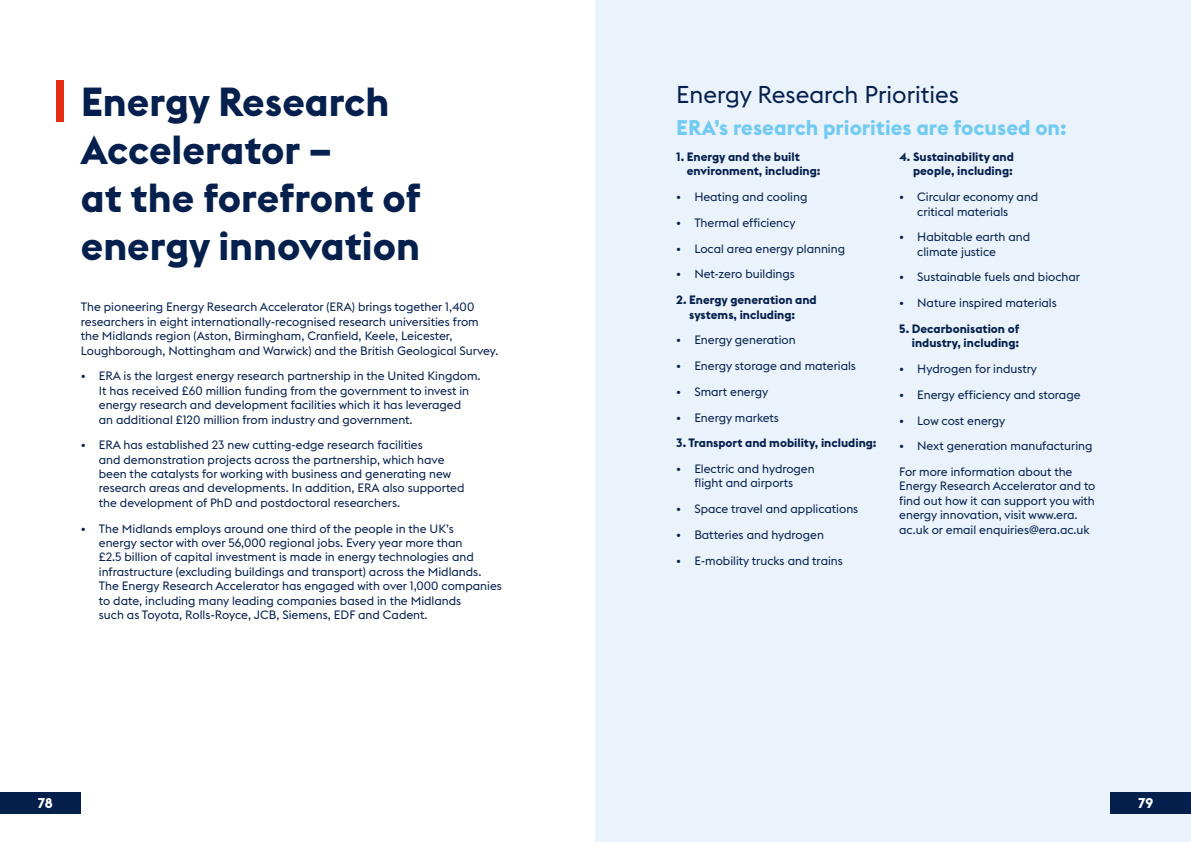
<style>
.page{position:relative;width:1191px;height:842px;background:#fff}
.page>*{position:absolute;margin:0;border:0;box-sizing:border-box;transform-origin:0 0}
.t1{font:700 40px/48px "Euclid Flex B";color:#06204d}
.t2{font:24px "Euclid Flex B";color:#06204d}
.t3{font:700 21px "Euclid Flex B";color:#71caf2}
.t4{font:700 14px "Euclid Flex B";color:#fff}
.t5{font:12px/14.4px "Euclid Flex B";color:#06204d}
.t6{font:700 12px/14.4px "Euclid Flex B";color:#06204d}
</style>
<div class="page">
<div style="left:595px;top:0;width:596px;height:842px;background:#eaf3fc"></div>
<div style="left:57px;top:80px;width:7px;height:41px;background:#e52d12"></div>
<div style="left:0;top:793px;width:81px;height:21px;background:#06204d"></div>
<div style="left:1110px;top:793px;width:81px;height:21px;background:#06204d"></div>
<p class="t1" style="left:81px;top:78px;width:341px">Energy Research<br>Accelerator –<br>at the forefront of energy innovation</p>
<p class="t5" style="left:81px;top:300px;width:419px">The pioneering Energy Research Accelerator (ERA) brings together 1,400 researchers in eight internationally-recognised research universities from the Midlands region (Aston, Birmingham, Cranfield, Keele, Leicester, Loughborough, Nottingham and Warwick) and the British Geological Survey.</p>
<p class="t5" style="left:99px;top:369px;width:383px;text-indent:-18px">• ERA is the largest energy research partnership in the United Kingdom.<br>It has received £60 million funding from the government to invest in energy research and development facilities which it has leveraged<br>an additional £120 million from industry and government.</p>
<p class="t5" style="left:99px;top:438px;width:367px;text-indent:-18px">• ERA has established 23 new cutting-edge research facilities<br>and demonstration projects across the partnership, which have been the catalysts for working with business and generating new research areas and developments. In addition, ERA also supported the development of PhD and postdoctoral researchers.</p>
<p class="t5" style="left:99px;top:521px;width:404px;text-indent:-18px">• The Midlands employs around one third of the people in the UK’s<br>energy sector with over 56,000 regional jobs. Every year more than<br>£2.5 billion of capital investment is made in energy technologies and infrastructure (excluding buildings and transport) across the Midlands.<br>The Energy Research Accelerator has engaged with over 1,000 companies to date, including many leading companies based in the Midlands<br>such as Toyota, Rolls-Royce, JCB, Siemens, EDF and Cadent.</p>
<p class="t2" style="left:676px;top:81px;width:284px">Energy Research Priorities</p>
<p class="t3" style="left:676px;top:116px;width:392px">ERA’s research priorities are focused on:</p>
<p class="t6" style="left:687px;top:150px;width:135px;text-indent:-11px">1. Energy and the built environment, including:</p>
<p class="t5" style="left:676px;top:190px;width:132px">• Heating and cooling</p>
<p class="t5" style="left:676px;top:216px;width:121px">• Thermal efficiency</p>
<p class="t5" style="left:676px;top:241px;width:170px">• Local area energy planning</p>
<p class="t5" style="left:676px;top:267px;width:120px">• Net-zero buildings</p>
<p class="t6" style="left:689px;top:293px;width:129px;text-indent:-13px">2. Energy generation and systems, including:</p>
<p class="t5" style="left:676px;top:333px;width:121px">• Energy generation</p>
<p class="t5" style="left:676px;top:359px;width:181px">• Energy storage and materials</p>
<p class="t5" style="left:676px;top:384px;width:93px">• Smart energy</p>
<p class="t5" style="left:676px;top:410px;width:104px">• Energy markets</p>
<p class="t6" style="left:676px;top:436px;width:202px">3. Transport and mobility, including:</p>
<p class="t5" style="left:676px;top:462px;width:140px;text-align:center">• Electric and hydrogen flight and airports</p>
<p class="t5" style="left:676px;top:502px;width:183px">• Space travel and applications</p>
<p class="t5" style="left:676px;top:528px;width:149px">• Batteries and hydrogen</p>
<p class="t5" style="left:676px;top:553px;width:168px">• E-mobility trucks and trains</p>
<p class="t6" style="left:899px;top:150px;width:116px;text-align:right">4. Sustainability and people, including:</p>
<p class="t5" style="left:917px;top:190px;width:123px;text-indent:-18px">• Circular economy and critical materials</p>
<p class="t5" style="left:917px;top:230px;width:114px;text-indent:-18px">• Habitable earth and climate justice</p>
<p class="t5" style="left:899px;top:270px;width:182px">• Sustainable fuels and biochar</p>
<p class="t5" style="left:899px;top:296px;width:159px">• Nature inspired materials</p>
<p class="t6" style="left:899px;top:322px;width:122px;text-align:right">5. Decarbonisation of industry, including:</p>
<p class="t5" style="left:899px;top:362px;width:139px">• Hydrogen for industry</p>
<p class="t5" style="left:899px;top:387px;width:183px">• Energy efficiency and storage</p>
<p class="t5" style="left:899px;top:413px;width:108px">• Low cost energy</p>
<p class="t5" style="left:899px;top:439px;width:195px">• Next generation manufacturing</p>
<p class="t5" style="left:899px;top:465px;width:198px">For more information about the Energy Research Accelerator and to find out how it can support you with energy innovation, visit www.era. ac.uk or email enquiries@era.ac.uk</p>
<p class="t4" style="left:38px;top:795px;width:17px">78</p>
<p class="t4" style="left:1138px;top:795px;width:17px">79</p>
</div>
